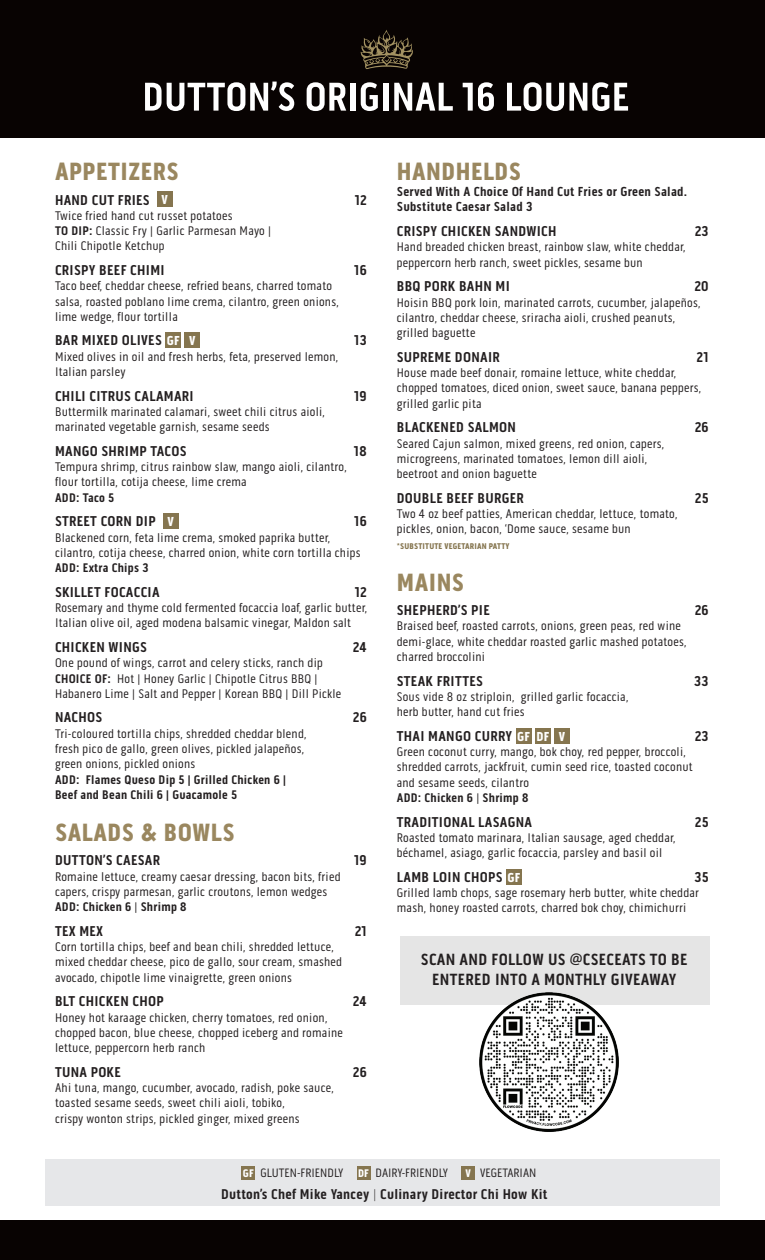
<style>
.page{position:relative;width:765px;height:1260px;background:#fff}
.page>*{position:absolute;margin:0;border:0;box-sizing:border-box;transform-origin:0 0}
.t1{font:900 25.5px "Pill Gothic 300 mg";letter-spacing:.02em;color:#9a875f}
.t2{font:700 16.5px/19.9px "Pill Gothic 300 mg";letter-spacing:.02em;color:#231f20;text-align:center}
.t3{font:700 14.5px "Pill Gothic 300 mg";letter-spacing:.02em;color:#231f20}
.t4{font:700 13.38px/15.8px "Pill Gothic 300 mg";letter-spacing:.02em;color:#231f20}
.t5{font:12.75px/15.2px "Pill Gothic 300 mg";letter-spacing:.02em;color:#231f20}
.t6{font:700 12.75px/15.2px "Pill Gothic 300 mg";letter-spacing:.02em;color:#231f20}
.t7{font:12.38px "Pill Gothic 300 mg";color:#231f20}
.t8{font:900 8.5px "Pill Gothic 300 mg";letter-spacing:.02em;color:#85754f}
.s1{font-weight:900;font-size:13.25px;color:#fff}
.s2{font-weight:700}
.s3{font-weight:900;font-size:13.38px;color:#fff}
.s4{font-weight:900;font-size:11.25px;color:#fff}
.s5{font-weight:100}
</style>
<div class="page">
<div style="left:0;top:0;width:765px;height:137px;background:#080302"></div>
<div style="left:0;top:1220px;width:765px;height:40px;background:#080302"></div>
<svg style="left:145px;top:82px;width:149px;height:29px"></svg>
<svg style="left:307px;top:82px;width:39px;height:29px"></svg>
<div style="left:350px;top:83px;width:5px;height:28px;background:#fff"></div>
<svg style="left:361px;top:82px;width:17px;height:29px"></svg>
<div style="left:383px;top:83px;width:5px;height:28px;background:#fff"></div>
<svg style="left:394px;top:83px;width:59px;height:28px"></svg>
<svg style="left:463px;top:82px;width:31px;height:29px"></svg>
<svg style="left:507px;top:82px;width:121px;height:29px"></svg>
<svg style="left:360px;top:30px;width:53px;height:39px"></svg>
<div style="left:45px;top:1159px;width:675px;height:46px;background:#e6e7e9"></div>
<div style="left:157px;top:192px;width:15px;height:15px;background:#85754f"></div>
<div style="left:166px;top:333px;width:15px;height:15px;background:#85754f"></div>
<div style="left:185px;top:333px;width:15px;height:15px;background:#85754f"></div>
<div style="left:163px;top:513px;width:15px;height:16px;background:#85754f"></div>
<div style="left:516px;top:728px;width:15px;height:15px;background:#85754f"></div>
<div style="left:535px;top:728px;width:16px;height:15px;background:#85754f"></div>
<div style="left:554px;top:728px;width:16px;height:15px;background:#85754f"></div>
<div style="left:506px;top:869px;width:16px;height:15px;background:#85754f"></div>
<div style="left:242px;top:1166px;width:13px;height:14px;background:#85754f"></div>
<div style="left:357px;top:1166px;width:13px;height:14px;background:#85754f"></div>
<div style="left:462px;top:1166px;width:13px;height:14px;background:#85754f"></div>
<div style="left:400px;top:936px;width:310px;height:68px;background:#e5e5e5"></div>
<img style="left:476px;top:992px;width:145px;height:140px">
<h1 class="t1" style="left:55px;top:156px;width:125px">APPETIZERS</h1>
<p class="t3" style="left:55px;top:191px;width:114px">HAND CUT FRIES <span class="s1">V</span></p>
<p class="t3" style="left:355px;top:191px;width:14px">12</p>
<p class="t5" style="left:55px;top:208px;width:217px">Twice fried hand cut russet potatoes<br><span class="s2">TO DIP:</span> Classic Fry | Garlic Parmesan Mayo |<br>Chili Chipotle Ketchup</p>
<p class="t3" style="left:55px;top:262px;width:111px">CRISPY BEEF CHIMI</p>
<p class="t3" style="left:354px;top:262px;width:14px">16</p>
<p class="t5" style="left:55px;top:278px;width:285px">Taco beef, cheddar cheese, refried beans, charred tomato salsa, roasted poblano lime crema, cilantro, green onions, lime wedge, flour tortilla</p>
<p class="t3" style="left:55px;top:332px;width:142px">BAR MIXED OLIVES <span class="s1">GF V</span></p>
<p class="t3" style="left:354px;top:332px;width:14px">13</p>
<p class="t5" style="left:55px;top:349px;width:285px">Mixed olives in oil and fresh herbs, feta, preserved lemon,<br>Italian parsley</p>
<p class="t3" style="left:55px;top:387px;width:140px">CHILI CITRUS CALAMARI</p>
<p class="t3" style="left:354px;top:387px;width:14px">19</p>
<p class="t5" style="left:55px;top:404px;width:272px">Buttermilk marinated calamari, sweet chili citrus aioli, marinated vegetable garnish, sesame seeds</p>
<p class="t3" style="left:55px;top:442px;width:133px">MANGO SHRIMP TACOS</p>
<p class="t3" style="left:354px;top:442px;width:14px">18</p>
<p class="t5" style="left:55px;top:459px;width:293px">Tempura shrimp, citrus rainbow slaw, mango aioli, cilantro, flour tortilla, cotija cheese, lime crema</p>
<p class="t6" style="left:55px;top:490px;width:61px">ADD: Taco 5</p>
<p class="t3" style="left:55px;top:513px;width:120px">STREET CORN DIP <span class="s3">V</span></p>
<p class="t3" style="left:354px;top:513px;width:14px">16</p>
<p class="t5" style="left:55px;top:530px;width:307px">Blackened corn, feta lime crema, smoked paprika butter, cilantro, cotija cheese, charred onion, white corn tortilla chips</p>
<p class="t6" style="left:55px;top:560px;width:95px">ADD: Extra Chips 3</p>
<p class="t3" style="left:55px;top:583px;width:106px">SKILLET FOCACCIA</p>
<p class="t3" style="left:355px;top:583px;width:14px">12</p>
<p class="t5" style="left:55px;top:600px;width:314px">Rosemary and thyme cold fermented focaccia loaf, garlic butter,<br>Italian olive oil, aged modena balsamic vinegar, Maldon salt</p>
<p class="t3" style="left:55px;top:639px;width:93px">CHICKEN WINGS</p>
<p class="t3" style="left:353px;top:639px;width:16px">24</p>
<p class="t5" style="left:55px;top:655px;width:288px">One pound of wings, carrot and celery sticks, ranch dip<br><span class="s2">CHOICE OF:</span> Hot | Honey Garlic | Chipotle Citrus BBQ |<br>Habanero Lime | Salt and Pepper | Korean BBQ | Dill Pickle</p>
<p class="t3" style="left:55px;top:709px;width:49px">NACHOS</p>
<p class="t3" style="left:353px;top:709px;width:15px">26</p>
<p class="t5" style="left:55px;top:726px;width:253px">Tri-coloured tortilla chips, shredded cheddar blend, fresh pico de gallo, green olives, pickled jalapeños, green onions, pickled onions</p>
<p class="t6" style="left:55px;top:772px;width:232px">ADD: Flames Queso Dip 5 | Grilled Chicken 6 |<br>Beef and Bean Chili 6 | Guacamole 5</p>
<h1 class="t1" style="left:55px;top:817px;width:181px">SALADS &amp; BOWLS</h1>
<p class="t3" style="left:55px;top:852px;width:107px">DUTTON’S CAESAR</p>
<p class="t3" style="left:354px;top:852px;width:14px">19</p>
<p class="t5" style="left:55px;top:869px;width:287px">Romaine lettuce, creamy caesar dressing, bacon bits, fried capers, crispy parmesan, garlic croutons, lemon wedges<br><span class="s2">ADD: Chicken 6</span> | <span class="s2">Shrimp 8</span></p>
<p class="t3" style="left:55px;top:922px;width:50px">TEX MEX</p>
<p class="t3" style="left:355px;top:922px;width:14px">21</p>
<p class="t5" style="left:55px;top:939px;width:289px">Corn tortilla chips, beef and bean chili, shredded lettuce, mixed cheddar cheese, pico de gallo, sour cream, smashed avocado, chipotle lime vinaigrette, green onions</p>
<p class="t3" style="left:55px;top:993px;width:110px">BLT CHICKEN CHOP</p>
<p class="t3" style="left:353px;top:993px;width:16px">24</p>
<p class="t5" style="left:55px;top:1010px;width:289px">Honey hot karaage chicken, cherry tomatoes, red onion, chopped bacon, blue cheese, chopped iceberg and romaine lettuce, peppercorn herb ranch</p>
<p class="t3" style="left:55px;top:1063px;width:67px">TUNA POKE</p>
<p class="t3" style="left:353px;top:1063px;width:15px">26</p>
<p class="t5" style="left:55px;top:1080px;width:280px">Ahi tuna, mango, cucumber, avocado, radish, poke sauce, toasted sesame seeds, sweet chili aioli, tobiko,<br>crispy wonton strips, pickled ginger, mixed greens</p>
<h1 class="t1" style="left:397px;top:156px;width:126px">HANDHELDS</h1>
<p class="t4" style="left:397px;top:183px;width:292px">Served With A Choice Of Hand Cut Fries or Green Salad.<br>Substitute Caesar Salad 3</p>
<p class="t3" style="left:397px;top:223px;width:161px">CRISPY CHICKEN SANDWICH</p>
<p class="t3" style="left:695px;top:223px;width:15px">23</p>
<p class="t5" style="left:397px;top:239px;width:290px">Hand breaded chicken breast, rainbow slaw, white cheddar, peppercorn herb ranch, sweet pickles, sesame bun</p>
<p class="t3" style="left:397px;top:278px;width:115px">BBQ PORK BAHN MI</p>
<p class="t3" style="left:694px;top:278px;width:16px">20</p>
<p class="t5" style="left:397px;top:295px;width:305px">Hoisin BBQ pork loin, marinated carrots, cucumber, jalapeños, cilantro, cheddar cheese, sriracha aioli, crushed peanuts, grilled baguette</p>
<p class="t3" style="left:397px;top:348px;width:105px">SUPREME DONAIR</p>
<p class="t3" style="left:697px;top:348px;width:14px">21</p>
<p class="t5" style="left:397px;top:365px;width:306px">House made beef donair, romaine lettuce, white cheddar, chopped tomatoes, diced onion, sweet sauce, banana peppers, grilled garlic pita</p>
<p class="t3" style="left:397px;top:419px;width:121px">BLACKENED SALMON</p>
<p class="t3" style="left:695px;top:419px;width:15px">26</p>
<p class="t5" style="left:397px;top:436px;width:269px">Seared Cajun salmon, mixed greens, red onion, capers, microgreens, marinated tomatoes, lemon dill aioli, beetroot and onion baguette</p>
<p class="t3" style="left:397px;top:489px;width:129px">DOUBLE BEEF BURGER</p>
<p class="t3" style="left:695px;top:489px;width:15px">25</p>
<p class="t5" style="left:397px;top:506px;width:282px">Two 4 oz beef patties, American cheddar, lettuce, tomato, pickles, onion, bacon, ‘Dome sauce, sesame bun</p>
<p class="t8" style="left:397px;top:541px;width:114px">*SUBSTITUTE VEGETARIAN PATTY</p>
<h1 class="t1" style="left:397px;top:567px;width:69px">MAINS</h1>
<p class="t3" style="left:397px;top:602px;width:94px">SHEPHERD’S PIE</p>
<p class="t3" style="left:695px;top:602px;width:15px">26</p>
<p class="t5" style="left:397px;top:619px;width:291px">Braised beef, roasted carrots, onions, green peas, red wine demi-glace, white cheddar roasted garlic mashed potatoes, charred broccolini</p>
<p class="t3" style="left:397px;top:672px;width:88px">STEAK FRITTES</p>
<p class="t3" style="left:694px;top:672px;width:16px">33</p>
<p class="t5" style="left:397px;top:689px;width:233px">Sous vide 8 oz striploin, grilled garlic focaccia, herb butter, hand cut fries</p>
<p class="t3" style="left:397px;top:727px;width:170px">THAI MANGO CURRY <span class="s1">GF DF V</span></p>
<p class="t3" style="left:695px;top:727px;width:15px">23</p>
<p class="t5" style="left:397px;top:744px;width:297px">Green coconut curry, mango, bok choy, red pepper, broccoli, shredded carrots, jackfruit, cumin seed rice, toasted coconut and sesame seeds, cilantro<br><span class="s2">ADD: Chicken 6</span> | <span class="s2">Shrimp 8</span></p>
<p class="t3" style="left:397px;top:813px;width:137px">TRADITIONAL LASAGNA</p>
<p class="t3" style="left:695px;top:813px;width:15px">25</p>
<p class="t5" style="left:397px;top:830px;width:280px">Roasted tomato marinara, Italian sausage, aged cheddar, béchamel, asiago, garlic focaccia, parsley and basil oil</p>
<p class="t3" style="left:397px;top:868px;width:125px">LAMB LOIN CHOPS <span class="s1">GF</span></p>
<p class="t3" style="left:694px;top:868px;width:16px">35</p>
<p class="t5" style="left:397px;top:885px;width:304px">Grilled lamb chops, sage rosemary herb butter, white cheddar mash, honey roasted carrots, charred bok choy, chimichurri</p>
<p class="t2" style="left:421px;top:949px;width:268px">SCAN AND FOLLOW US @CSECEATS TO BE<br>ENTERED INTO A MONTHLY GIVEAWAY</p>
<p class="t7" style="left:243px;top:1166px;width:207px"><span class="s4">GF</span> GLUTEN-FRIENDLY <span class="s4">DF</span> DAIRY-FRIENDLY</p>
<p class="t7" style="left:465px;top:1166px;width:72px"><span class="s4">V</span> VEGETARIAN</p>
<p class="t3" style="left:221px;top:1186px;width:328px">Dutton’s Chef Mike Yancey <span class="s5">|</span> Culinary Director Chi How Kit</p>
</div>
